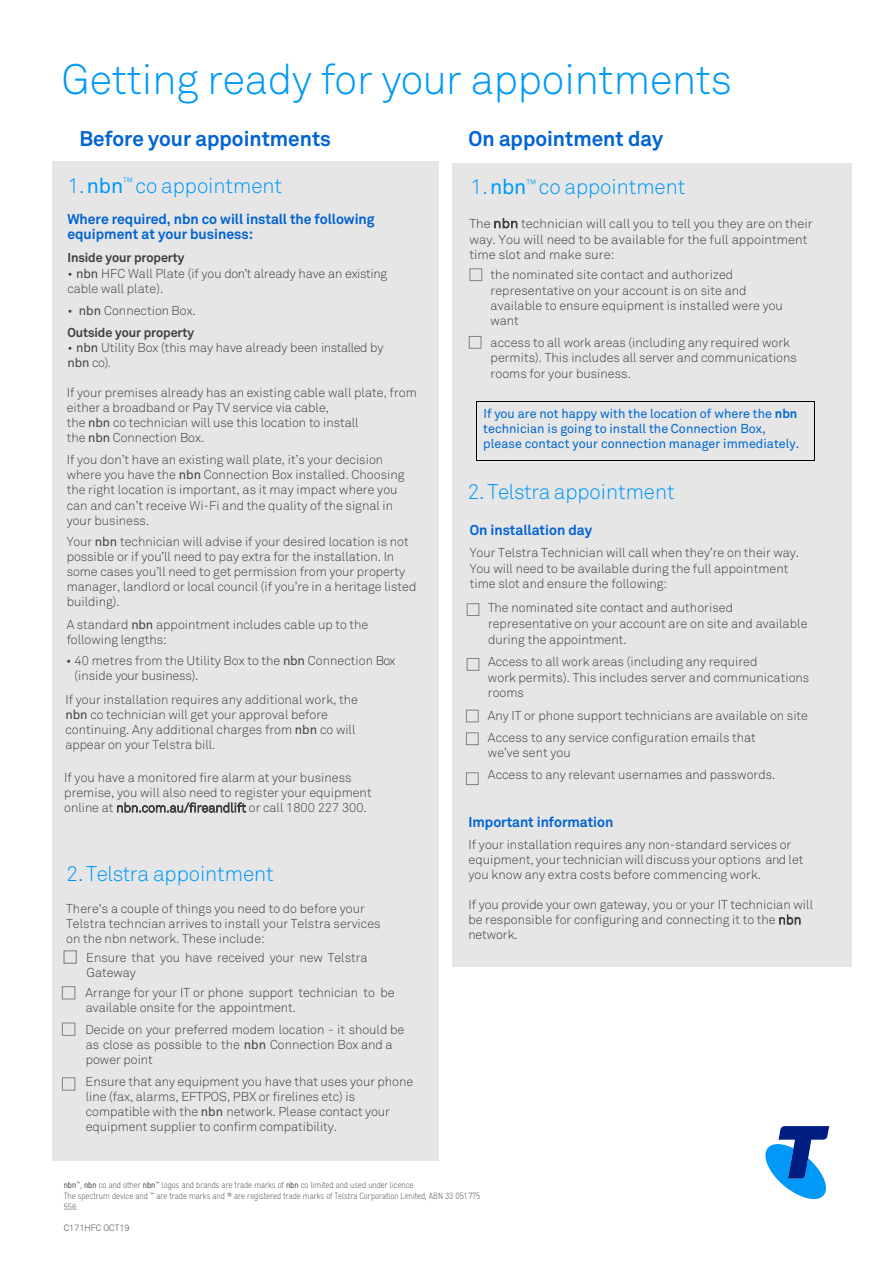
<style>
.page{position:relative;width:893px;height:1263px;background:#fff}
.page>*{position:absolute;margin:0;border:0;box-sizing:border-box;transform-origin:0 0}
.Heads__28pt{font:300 42px "Telstra Akkurat";color:#0099f8}
.t1{font:300 21px "Telstra Akkurat";color:#0099f8}
.t2{font:700 21px "Telstra Akkurat";color:#0064d2}
.t3{font:700 14.25px/15px "Telstra Akkurat";letter-spacing:-.005em;color:#0063d2}
.t4{font:300 12.75px/15px "Telstra Akkurat";letter-spacing:.005em;color:#414141}
.t5{font:12.75px/15.1px "Telstra Akkurat";letter-spacing:.005em;color:#0069d2}
.t6{font:700 12.75px/22.2px "Telstra Akkurat";letter-spacing:-.005em;color:#414141}
.Cover__Version_Contr{font:300 9px/10.6px "Telstra Gravur";color:#414141}
.Cover__Version_Contr-2{font:300 9px "Telstra Akkurat";color:#414141}
.s1{font-weight:400}
.s2{font-weight:300}
.s3{font-weight:700}
</style>
<div class="page">
<svg style="left:765px;top:1126px;width:64px;height:73px"></svg>
<div style="left:453px;top:163px;width:399px;height:804px;background:#e6e6e6"></div>
<div style="left:52px;top:162px;width:387px;height:999px;background:#e6e6e6"></div>
<div style="left:64px;top:950px;width:13px;height:13px;border:1px solid #787878"></div>
<svg style="left:62px;top:1022px;width:14px;height:69px"></svg>
<div style="left:62px;top:986px;width:13px;height:13px;border:1px solid #808285"></div>
<div style="left:470px;top:268px;width:12px;height:13px;border:1px solid #808285"></div>
<div style="left:469px;top:336px;width:12px;height:13px;border:1px solid #808285"></div>
<div style="left:467px;top:603px;width:12px;height:13px;border:1px solid #808285"></div>
<div style="left:466px;top:710px;width:13px;height:12px;border:1px solid #808285"></div>
<div style="left:466px;top:732px;width:13px;height:13px;border:1px solid #808285"></div>
<div style="left:466px;top:772px;width:13px;height:13px;border:1px solid #808285"></div>
<div style="left:467px;top:658px;width:12px;height:13px;border:1px solid #808285"></div>
<hr style="left:477px;top:401px;width:337px;height:1px;background:#000">
<hr style="left:477px;top:460px;width:337px;height:1px;background:#000">
<svg style="left:476px;top:401px;width:1px;height:60px"></svg>
<svg style="left:814px;top:401px;width:1px;height:60px"></svg>
<p class="Heads__28pt" style="left:62px;top:54px;width:672px">Getting ready for your appointments</p>
<h2 class="t2" style="left:80px;top:125px;width:253px">Before your appointments</h2>
<h2 class="t2" style="left:468px;top:125px;width:196px">On appointment day</h2>
<h2 class="t1" style="left:471px;top:175px;width:216px">1.<span class="s1">nbn</span><sup>™</sup> co appointment</h2>
<p class="t4" style="left:469px;top:215px;width:345px;line-height:15.8px">The nbn technician will call you to tell you they are on their way. You will need to be available for the full appointment time slot and make sure:</p>
<p class="t4" style="left:491px;top:267px;width:294px">the nominated site contact and authorized representative on your account is on site and available to ensure equipment is installed were you want</p>
<p class="t4" style="left:491px;top:335px;width:308px">access to all work areas (including any required work permits). This includes all server and communications rooms for your business.</p>
<h2 class="t1" style="left:67px;top:173px;width:216px">1.<span class="s1">nbn</span><sup>™</sup> co appointment</h2>
<p class="t3" style="left:67px;top:212px;width:309px">Where required, nbn co will install the following equipment at your business:</p>
<p class="t6" style="left:67px;top:246px;width:118px">Inside your property</p>
<p class="t4" style="left:67px;top:266px;width:321px">• <span class="s1">nbn</span> HFC Wall Plate (if you don’t already have an existing cable wall plate).</p>
<p class="t6" style="left:67px;top:299px;width:130px"><span class="s2">•</span> <span class="s1">nbn</span> <span class="s2">Connection Box.<br></span>Outside your property</p>
<p class="t4" style="left:67px;top:340px;width:318px">• <span class="s1">nbn</span> Utility Box (this may have already been installed by <span class="s1">nbn</span> co).</p>
<p class="t4" style="left:67px;top:385px;width:352px">If your premises already has an existing cable wall plate, from either a broadband or Pay TV service via cable,<br>the <span class="s1">nbn</span> co technician will use this location to install<br>the <span class="s1">nbn</span> Connection Box.</p>
<p class="t4" style="left:67px;top:452px;width:339px">If you don’t have an existing wall plate, it’s your decision where you have the <span class="s1">nbn</span> Connection Box installed. Choosing the right location is important, as it may impact where you can and can’t receive Wi-Fi and the quality of the signal in your business.</p>
<p class="t4" style="left:67px;top:534px;width:351px">Your <span class="s1">nbn</span> technician will advise if your desired location is not possible or if you’ll need to pay extra for the installation. In some cases you’ll need to get permission from your property manager, landlord or local council (if you’re in a heritage listed building).</p>
<p class="t4" style="left:67px;top:617px;width:303px">A standard <span class="s1">nbn</span> appointment includes cable up to the following lengths:</p>
<p class="t4" style="left:75px;top:653px;width:322px;text-indent:-8px">• 40 metres from the Utility Box to the <span class="s1">nbn</span> Connection Box (inside your business).</p>
<p class="t4" style="left:65px;top:692px;width:294px">If your installation requires any additional work, the <span class="s1">nbn</span> co technician will get your approval before continuing. Any additional charges from <span class="s1">nbn</span> co will appear on your Telstra bill.</p>
<p class="t4" style="left:64px;top:770px;width:309px">If you have a monitored fire alarm at your business premise, you will also need to register your equipment online at nbn.com.au/fireandlift or call 1800 227 300.</p>
<p class="t5" style="left:483px;top:406px;width:318px">If you are not happy with the location of where the <span class="s3">nbn </span>technician is going to install the Connection Box, please contact your connection manager immediately.</p>
<h2 class="t1" style="left:467px;top:479px;width:209px">2. Telstra appointment</h2>
<p class="t3" style="left:470px;top:522px;width:124px">On installation day</p>
<p class="t4" style="left:470px;top:545px;width:331px">Your Telstra Technician will call when they’re on their way.<br>You will need to be available during the full appointment time slot and ensure the following:</p>
<p class="t4" style="left:488px;top:599px;width:321px;line-height:16px">The nominated site contact and authorised representative on your account are on site and available during the appointment.</p>
<p class="t4" style="left:488px;top:654px;width:323px">Access to all work areas (including any required<br>work permits). This includes server and communications rooms</p>
<p class="t4" style="left:488px;top:704px;width:322px;line-height:22.2px">Any IT or phone support technicians are available on site<br>Access to any service configuration emails that</p>
<p class="t4" style="left:488px;top:741px;width:289px;line-height:22.5px">we’ve sent you<br>Access to any relevant usernames and passwords.</p>
<p class="t3" style="left:469px;top:814px;width:146px">Important information</p>
<p class="t4" style="left:469px;top:837px;width:336px">If your installation requires any non-standard services or equipment, yourtechnician will discuss your options and let you know any extra costs before commencing work.</p>
<p class="t4" style="left:468px;top:897px;width:346px">If you provide your own gateway, you or your IT technician will be responsible for configuring and connecting it to the nbn network.</p>
<h2 class="t1" style="left:66px;top:861px;width:209px">2. Telstra appointment</h2>
<p class="t4" style="left:66px;top:901px;width:316px">There's a couple of things you need to do before your<br>Telstra techncian arrives to install your Telstra services on the nbn network. These include:</p>
<p class="t4" style="left:86px;top:950px;width:283px">Ensure that you have received your new Telstra<br>Gateway</p>
<p class="t4" style="left:86px;top:985px;width:310px">Arrange for your IT or phone support technician to be available onsite for the appointment.</p>
<p class="t4" style="left:86px;top:1022px;width:320px">Decide on your preferred modem location - it should be as close as possible to the <span class="s1">nbn</span> Connection Box and a power point</p>
<p class="t4" style="left:86px;top:1074px;width:329px">Ensure that any equipment you have that uses your phone line (fax, alarms, EFTPOS, PBX or firelines etc) is compatible with the <span class="s1">nbn</span> network. Please contact your equipment supplier to confirm compatibility.</p>
<p class="Cover__Version_Contr" style="left:64px;top:1180px;width:418px"><span class="s1">nbn</span>™, <span class="s1">nbn</span> co and other <span class="s1">nbn</span>™ logos and brands are trade marks of <span class="s1">nbn</span> co limited and used under licence.<br>The spectrum device and ™ are trade marks and ® are registered trade marks of Telstra Corporation Limited, ABN 33 051 775<br>556.</p>
<p class="Cover__Version_Contr-2" style="left:64px;top:1223px;width:67px">C171HFC OCT19</p>
</div>
